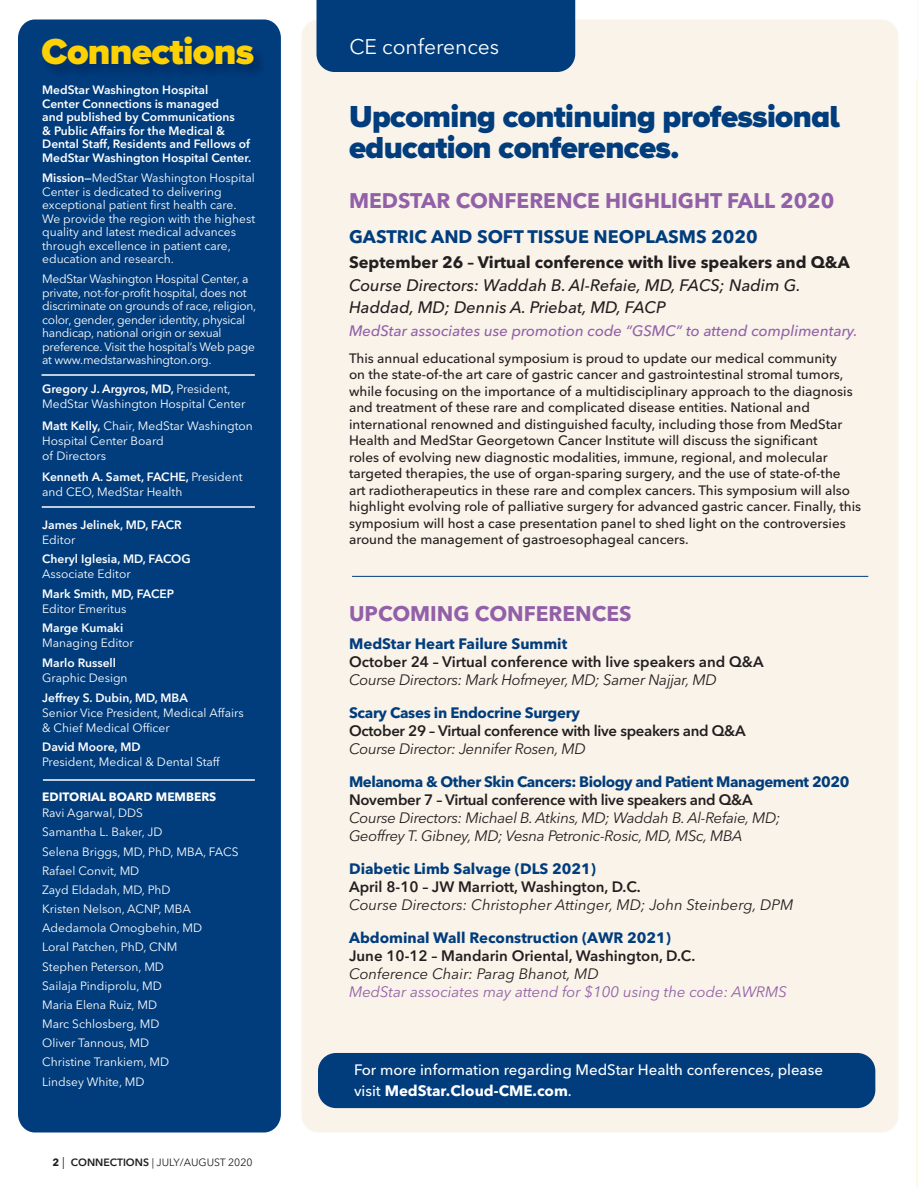
<style>
.page{position:relative;width:918px;height:1188px;background:#fff}
.page>*{position:absolute;margin:0;border:0;box-sizing:border-box;transform-origin:0 0}
.t1{font:900 37.5px "Proxima Nova A";letter-spacing:-.02em;color:#fed105}
.t2{font:900 31.5px/31.5px "Proxima Nova A";letter-spacing:-.02em;color:#013d7d}
.t3{font:700 21px "Avenir Next LT Pro";color:#9260a8}
.t4{font:21px "Avenir Next LT Pro";color:#fff}
.t5{font:700 18px "Avenir Next LT Pro";color:#013d7d}
.t6{font:italic 500 16.5px/22.5px "Avenir Next LT Pro";color:#231f20}
.t7{font:700 16.5px "Avenir Next LT Pro";color:#231f20}
.t8{font:600 15px "Avenir Next LT Pro";letter-spacing:-.01em;color:#231f20}
.t9{font:italic 15px/18px "Avenir Next LT Pro";letter-spacing:-.02em;color:#231f20}
.t10{font:700 15px "Avenir Next LT Pro";color:#013d7d}
.t11{font:italic 15px "Avenir Next LT Pro";color:#231f20}
.t12{font:500 15px/21px "Avenir Next LT Pro";color:#fff}
.t13{font:700 15px "Avenir Next LT Pro";letter-spacing:-.02em;color:#013d7d}
.t14{font:italic 500 15px "Avenir Next LT Pro";color:#9260a8}
.t15{font:italic 15px "Avenir Next LT Pro";color:#9260a8}
.t16{font:500 13.5px/16.5px "Avenir Next LT Pro";color:#231f20}
.t17{font:12px/19.2px "Avenir Next LT Pro";color:#fff}
.t18{font:600 12px/13.5px "Avenir Next LT Pro";color:#fff}
.t19{font:12px/13.5px "Avenir Next LT Pro";letter-spacing:-.02em;color:#fff}
.t20{font:700 12px "Avenir Next LT Pro";color:#fff}
.t21{font:10.5px "Avenir Next LT Pro";color:#231f20}
.s1{font-weight:600}
.s2{font-weight:700}
.s3{font-size:12px}
</style>
<div class="page">
<hr style="left:916px;top:0;width:2px;height:1188px;background:#fefae7">
<div style="left:883px;top:1px;width:34px;height:78px;background:#fff"></div>
<div style="left:301px;top:19px;width:598px;height:1114px;background:#f9f3e9;border-radius:18px"></div>
<div style="left:17px;top:19px;width:265px;height:1114px;background:#013d7d;border-radius:18px"></div>
<div style="left:17px;top:18px;width:265px;height:1116px;border:2px solid #fff;border-radius:18px"></div>
<hr style="left:42px;top:374px;width:213px;height:2px;background:#fff">
<hr style="left:42px;top:506px;width:213px;height:2px;background:#fff">
<hr style="left:43px;top:779px;width:212px;height:2px;background:#fff">
<div style="left:318px;top:1053px;width:557px;height:55px;background:#013d7d;border-radius:18px"></div>
<hr style="left:352px;top:576px;width:516px;height:1px;background:#013d7d">
<div style="left:316px;top:0;width:259px;height:72px;background:#013d7d"></div>
<h1 class="t1" style="left:42px;top:24px;width:214px">Connections</h1>
<p class="t18" style="left:42px;top:83px;width:211px">MedStar Washington Hospital<br>Center Connections is managed<br>and published by Communications<br>&amp; Public Affairs for the Medical &amp; Dental Staff, Residents and Fellows of MedStar Washington Hospital Center.</p>
<p class="t17" style="left:42px;top:171px;width:215px;line-height:13.5px"><span class="s1">Mission—</span>MedStar Washington Hospital Center is dedicated to delivering exceptional patient first health care.<br>We provide the region with the highest quality and latest medical advances through excellence in patient care, education and research.</p>
<p class="t19" style="left:42px;top:272px;width:216px">MedStar Washington Hospital Center, a private, not-for-profit hospital, does not discriminate on grounds of race, religion, color, gender, gender identity, physical handicap, national origin or sexual preference. Visit the hospital’s Web page at www.medstarwashington.org.</p>
<p class="t17" style="left:42px;top:381px;width:205px;line-height:15px"><span class="s1">Gregory J. Argyros, MD,</span> President,<br>MedStar Washington Hospital Center</p>
<p class="t17" style="left:42px;top:418px;width:212px;line-height:15px"><span class="s1">Matt Kelly,</span> Chair, MedStar Washington<br>Hospital Center Board<br>of Directors</p>
<p class="t17" style="left:42px;top:470px;width:202px;line-height:15px"><span class="s1">Kenneth A. Samet, FACHE,</span> President and CEO, MedStar Health</p>
<p class="t18" style="left:42px;top:518px;width:141px">James Jelinek, MD, FACR</p>
<p class="t17" style="left:42px;top:530px;width:35px">Editor</p>
<p class="t18" style="left:42px;top:552px;width:150px">Cheryl Iglesia, MD, FACOG</p>
<p class="t17" style="left:42px;top:564px;width:90px">Associate Editor</p>
<p class="t18" style="left:42px;top:587px;width:134px">Mark Smith, MD, FACEP</p>
<p class="t17" style="left:42px;top:599px;width:86px">Editor Emeritus</p>
<p class="t18" style="left:42px;top:621px;width:83px">Marge Kumaki</p>
<p class="t17" style="left:42px;top:634px;width:93px">Managing Editor</p>
<p class="t18" style="left:42px;top:656px;width:75px">Marlo Russell</p>
<p class="t17" style="left:42px;top:668px;width:87px">Graphic Design</p>
<p class="t18" style="left:42px;top:691px;width:147px">Jeffrey S. Dubin, MD, MBA</p>
<p class="t17" style="left:42px;top:705px;width:203px;line-height:15px">Senior Vice President, Medical Affairs &amp; Chief Medical Officer</p>
<p class="t18" style="left:42px;top:740px;width:100px">David Moore, MD</p>
<p class="t17" style="left:42px;top:752px;width:179px">President, Medical &amp; Dental Staff</p>
<p class="t20" style="left:42px;top:790px;width:176px">EDITORIAL BOARD MEMBERS</p>
<p class="t17" style="left:42px;top:804px;width:198px">Ravi Agarwal, DDS<br>Samantha L. Baker, JD<br>Selena Briggs, MD, PhD, MBA, FACS<br>Rafael Convit, MD<br>Zayd Eldadah, MD, PhD<br>Kristen Nelson, ACNP, MBA<br>Adedamola Omogbehin, MD<br>Loral Patchen, PhD, CNM<br>Stephen Peterson, MD<br>Sailaja Pindiprolu, MD<br>Maria Elena Ruiz, MD<br>Marc Schlosberg, MD<br>Oliver Tannous, MD<br>Christine Trankiem, MD<br>Lindsey White, MD</p>
<p class="t21" style="left:52px;top:1156px;width:202px"><span class="s2">2</span> <span class="s3">|</span> <span class="s1">CONNECTIONS</span> | JULY/AUGUST 2020</p>
<h3 class="t4" style="left:350px;top:34px;width:151px">CE conferences</h3>
<h2 class="t2" style="left:349px;top:100px;width:492px">Upcoming continuing professional education conferences.</h2>
<h3 class="t3" style="left:349px;top:188px;width:487px">MEDSTAR CONFERENCE HIGHLIGHT FALL 2020</h3>
<h3 class="t5" style="left:349px;top:226px;width:410px">GASTRIC AND SOFT TISSUE NEOPLASMS 2020</h3>
<h3 class="t7" style="left:349px;top:252px;width:502px">September 26 – Virtual conference with live speakers and Q&amp;A</h3>
<h3 class="t6" style="left:349px;top:274px;width:453px">Course Directors: Waddah B. Al-Refaie, MD, FACS; Nadim G.<br>Haddad, MD; Dennis A. Priebat, MD, FACP</h3>
<p class="t14" style="left:349px;top:322px;width:510px">MedStar associates use promotion code “GSMC” to attend complimentary.</p>
<p class="t16" style="left:349px;top:350px;width:514px">This annual educational symposium is proud to update our medical community<br>on the state-of-the art care of gastric cancer and gastrointestinal stromal tumors, while focusing on the importance of a multidisciplinary approach to the diagnosis and treatment of these rare and complicated disease entities. National and international renowned and distinguished faculty, including those from MedStar Health and MedStar Georgetown Cancer Institute will discuss the significant<br>roles of evolving new diagnostic modalities, immune, regional, and molecular targeted therapies, the use of organ-sparing surgery, and the use of state-of-the<br>art radiotherapeutics in these rare and complex cancers. This symposium will also highlight evolving role of palliative surgery for advanced gastric cancer. Finally, this symposium will host a case presentation panel to shed light on the controversies around the management of gastroesophageal cancers.</p>
<h3 class="t3" style="left:349px;top:601px;width:284px">UPCOMING CONFERENCES</h3>
<p class="t10" style="left:349px;top:635px;width:220px">MedStar Heart Failure Summit</p>
<p class="t8" style="left:349px;top:653px;width:416px">October 24 – Virtual conference with live speakers and Q&amp;A</p>
<p class="t9" style="left:349px;top:671px;width:369px">Course Directors: Mark Hofmeyer, MD; Samer Najjar, MD</p>
<p class="t13" style="left:349px;top:704px;width:232px">Scary Cases in Endocrine Surgery</p>
<p class="t8" style="left:349px;top:722px;width:398px">October 29 – Virtual conference with live speakers and Q&amp;A</p>
<p class="t9" style="left:349px;top:740px;width:238px">Course Director: Jennifer Rosen, MD</p>
<p class="t13" style="left:349px;top:773px;width:502px">Melanoma &amp; Other Skin Cancers: Biology and Patient Management 2020</p>
<p class="t8" style="left:349px;top:791px;width:405px">November 7 – Virtual conference with live speakers and Q&amp;A</p>
<p class="t9" style="left:349px;top:809px;width:433px">Course Directors: Michael B. Atkins, MD; Waddah B. Al-Refaie, MD;<br>Geoffrey T. Gibney, MD; Vesna Petronic-Rosic, MD, MSc, MBA</p>
<p class="t10" style="left:349px;top:860px;width:249px">Diabetic Limb Salvage (DLS 2021)</p>
<p class="t8" style="left:349px;top:878px;width:293px">April 8-10 – JW Marriott, Washington, D.C.</p>
<p class="t11" style="left:349px;top:896px;width:446px">Course Directors: Christopher Attinger, MD; John Steinberg, DPM</p>
<p class="t10" style="left:349px;top:929px;width:323px">Abdominal Wall Reconstruction (AWR 2021)</p>
<p class="t8" style="left:349px;top:947px;width:348px">June 10-12 – Mandarin Oriental, Washington, D.C.</p>
<p class="t11" style="left:349px;top:965px;width:251px">Conference Chair: Parag Bhanot, MD</p>
<p class="t15" style="left:349px;top:983px;width:439px">MedStar associates may attend for $100 using the code: AWRMS</p>
<p class="t12" style="left:354px;top:1059px;width:471px">For more information regarding MedStar Health conferences, please visit <span class="s2">MedStar.Cloud-CME.com</span>.</p>
</div>
